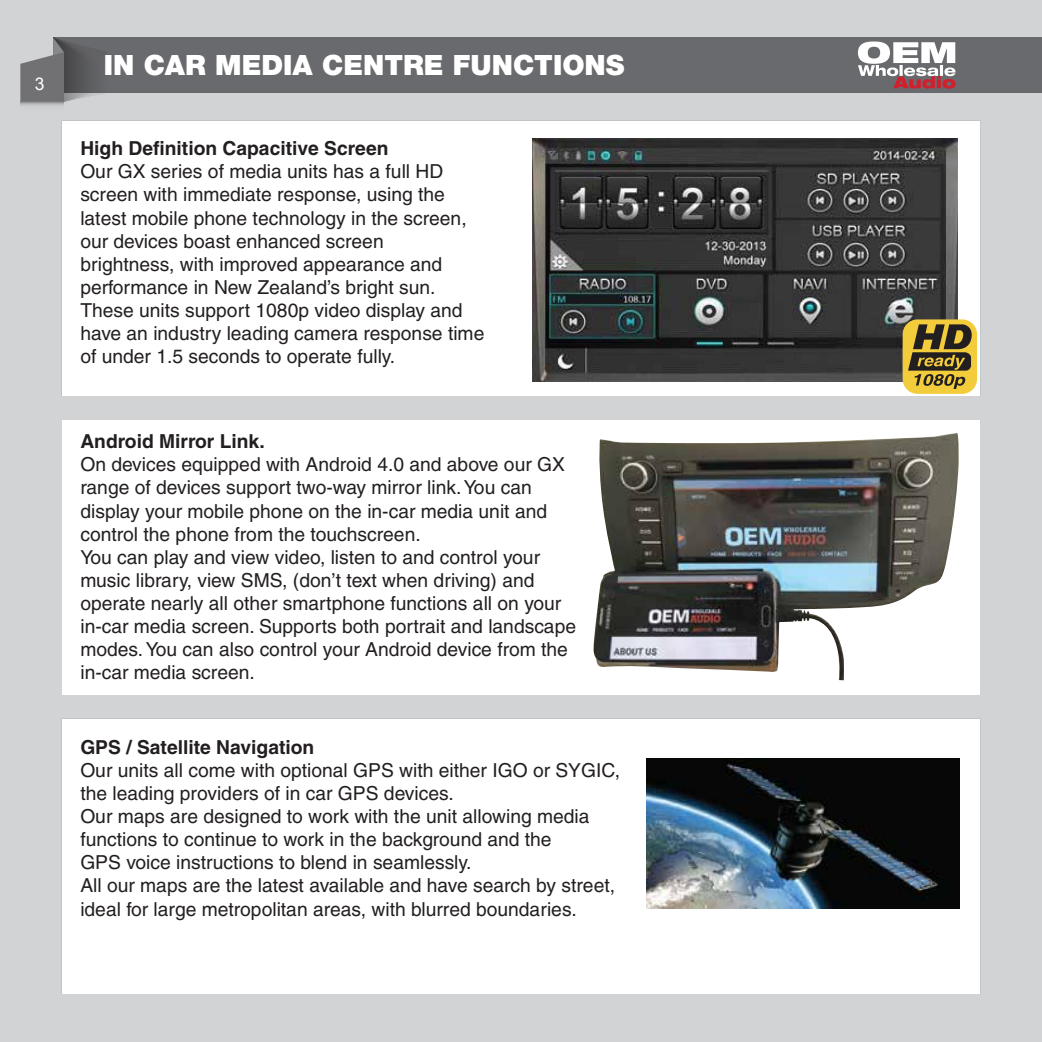
<style>
.page{position:relative;width:1042px;height:1042px;background:#d1d3d4}
.page>*{position:absolute;margin:0;border:0;box-sizing:border-box;transform-origin:0 0}
.t1{font:900 28px "Helvetica Neue";color:#fff}
.t2{font:28px "Arial";color:#fff}
.t3{font:19.25px/23.1px "Helvetica";color:#231f20}
.t4{font:700 19.25px "Helvetica";color:#231f20}
.t5{font:17.5px "Arial";color:#fff}
</style>
<div class="page">
<div style="left:62px;top:420px;width:918px;height:274px;background:#fff"></div>
<div style="left:62px;top:719px;width:918px;height:274px;background:#fff"></div>
<div style="left:62px;top:121px;width:918px;height:274px;background:#fff"></div>
<div style="left:53px;top:38px;width:989px;height:55px;background:#696a6d"></div>
<svg style="left:20px;top:102px;width:44px;height:4px"></svg>
<svg style="left:20px;top:38px;width:84px;height:64px"></svg>
<svg style="left:858px;top:42px;width:97px;height:47px"></svg>
<img style="left:533px;top:138px;width:424px;height:243px">
<div style="left:902px;top:319px;width:75px;height:75px;background:#f3cc3c;border-radius:15px"></div>
<svg style="left:908px;top:324px;width:64px;height:65px"></svg>
<img style="left:647px;top:759px;width:312px;height:150px">
<img style="left:593px;top:433px;width:366px;height:247px">
<p class="t5" style="left:35px;top:72px;width:11px">3</p>
<h1 class="t1" style="left:104px;top:48px;width:522px">IN CAR MEDIA CENTRE FUNCTIONS</h1>
<h1 class="t2" style="left:104px;top:47px;width:369px">FUNCTION INTRODUCTION</h1>
<p class="t4" style="left:80px;top:137px;width:310px">High Definition Capacitive Screen</p>
<p class="t3" style="left:80px;top:160px;width:405px">Our GX series of media units has a full HD screen with immediate response, using the latest mobile phone technology in the screen, our devices boast enhanced screen<br>brightness, with improved appearance and performance in New Zealand’s bright sun.<br>These units support 1080p video display and have an industry leading camera response time of under 1.5 seconds to operate fully.</p>
<p class="t4" style="left:80px;top:430px;width:186px">Android Mirror Link.</p>
<p class="t3" style="left:80px;top:453px;width:497px">On devices equipped with Android 4.0 and above our GX range of devices support two-way mirror link. You can display your mobile phone on the in-car media unit and control the phone from the touchscreen.<br>You can play and view video, listen to and control your music library, view SMS, (don’t text when driving) and operate nearly all other smartphone functions all on your in-car media screen. Supports both portrait and landscape modes. You can also control your Android device from the in-car media screen.</p>
<p class="t4" style="left:80px;top:735px;width:236px">GPS / Satellite Navigation</p>
<p class="t3" style="left:80px;top:758px;width:541px">Our units all come with optional GPS with either IGO or SYGIC, the leading providers of in car GPS devices.<br>Our maps are designed to work with the unit allowing media functions to continue to work in the background and the<br>GPS voice instructions to blend in seamlessly.<br>All our maps are the latest available and have search by street, ideal for large metropolitan areas, with blurred boundaries.</p>
</div>
